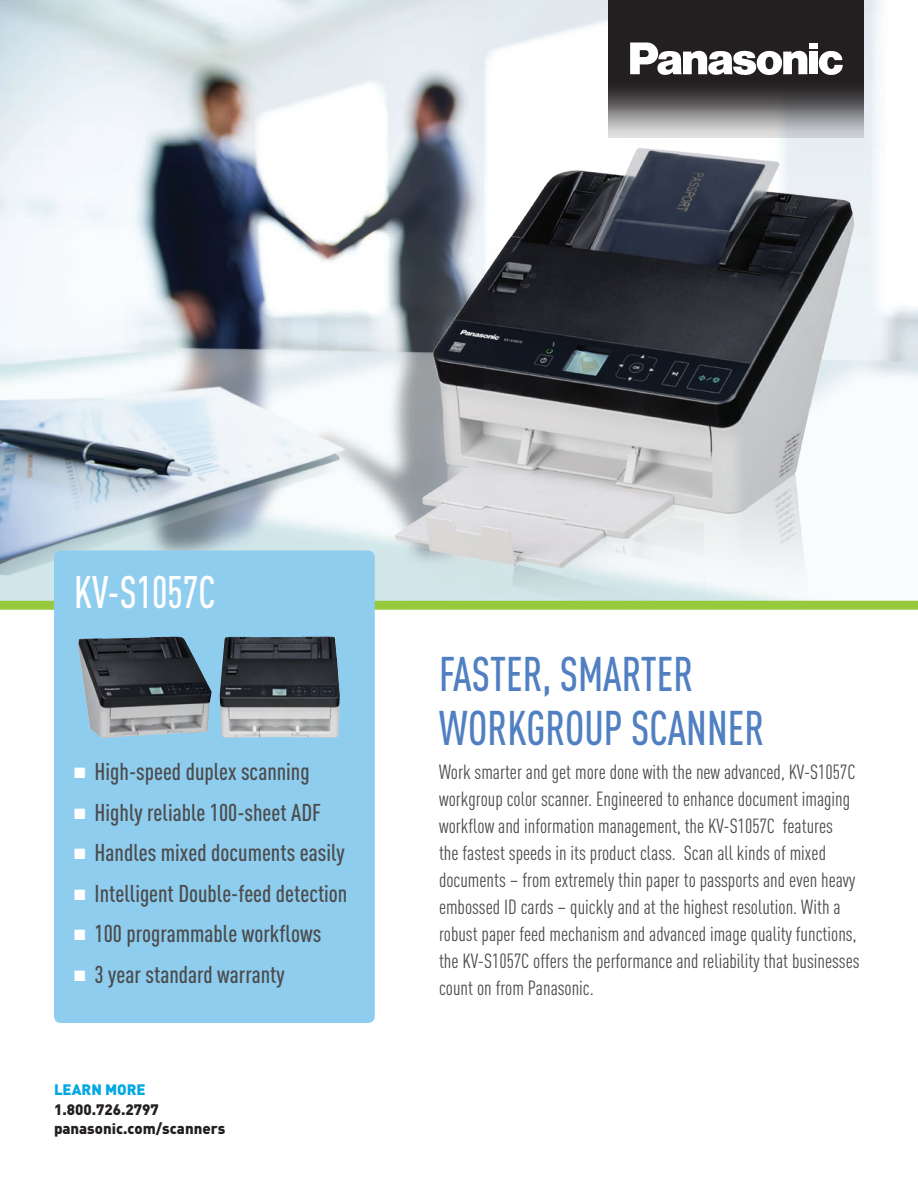
<style>
.page{position:relative;width:918px;height:1188px;background:#fff}
.page>*{position:absolute;margin:0;border:0;box-sizing:border-box;transform-origin:0 0}
.t1{font:500 48px/54px "DIN Cond";color:#5080c1;scale:.91 1}
.t2{font:500 45px "DIN Cond";color:#fff;scale:.9 1}
.t3{font:500 24px "DIN Cond";color:#4b4c4d}
.t4{font:20.25px/27px "DIN Cond";color:#4b4c4d}
.t5{font:900 15px/19.5px "DIN";color:#231f20}
.t6{font:900 15px "DIN";color:#00a8e1}
.s1{color:#fff}
</style>
<div class="page">
<img style="left:0;top:0;width:918px;height:601px">
<div style="left:0;top:601px;width:918px;height:9px;background:#97c93c"></div>
<img style="left:387px;top:128px;width:476px;height:473px">
<img style="left:0;top:375px;width:354px;height:216px">
<div style="left:54px;top:550px;width:321px;height:473px;background:#8fcdef;border-radius:7px"></div>
<img style="left:78px;top:637px;width:132px;height:101px">
<img style="left:220px;top:637px;width:120px;height:101px">
<svg style="left:609px;top:0;width:255px;height:138px;background:#4f4d4e"></svg>
<svg style="left:819px;top:51px;width:24px;height:24px"></svg>
<div style="left:809px;top:43px;width:9px;height:5px;background:#fff"></div>
<div style="left:809px;top:52px;width:9px;height:22px;background:#fff"></div>
<svg style="left:630px;top:43px;width:177px;height:32px"></svg>
<h2 class="t2" style="left:74px;top:565px;width:159px">KV-S1057C</h2>
<p class="t3" style="left:74px;top:758px;width:237px"><span class="s1">■</span> High-speed duplex scanning</p>
<p class="t3" style="left:74px;top:798px;width:248px"><span class="s1">■</span> Highly reliable 100-sheet ADF</p>
<p class="t3" style="left:74px;top:839px;width:272px"><span class="s1">■</span> Handles mixed documents easily</p>
<p class="t3" style="left:74px;top:879px;width:275px"><span class="s1">■</span> Intelligent Double-feed detection</p>
<p class="t3" style="left:74px;top:920px;width:249px"><span class="s1">■</span> 100 programmable workflows</p>
<p class="t3" style="left:74px;top:960px;width:212px"><span class="s1">■</span> 3 year standard warranty</p>
<p class="t6" style="left:54px;top:1080px;width:93px">LEARN MORE</p>
<p class="t5" style="left:54px;top:1099px;width:173px">1.800.726.2797 panasonic.com/scanners</p>
<h1 class="t1" style="left:439px;top:646px;width:359px">FASTER, SMARTER<br>WORKGROUP SCANNER</h1>
<p class="t4" style="left:439px;top:758px;width:422px">Work smarter and get more done with the new advanced, KV-S1057C workgroup color scanner. Engineered to enhance document imaging workflow and information management, the KV-S1057C features<br>the fastest speeds in its product class. Scan all kinds of mixed documents – from extremely thin paper to passports and even heavy embossed ID cards – quickly and at the highest resolution. With a robust paper feed mechanism and advanced image quality functions, the KV-S1057C offers the performance and reliability that businesses count on from Panasonic.</p>
</div>
